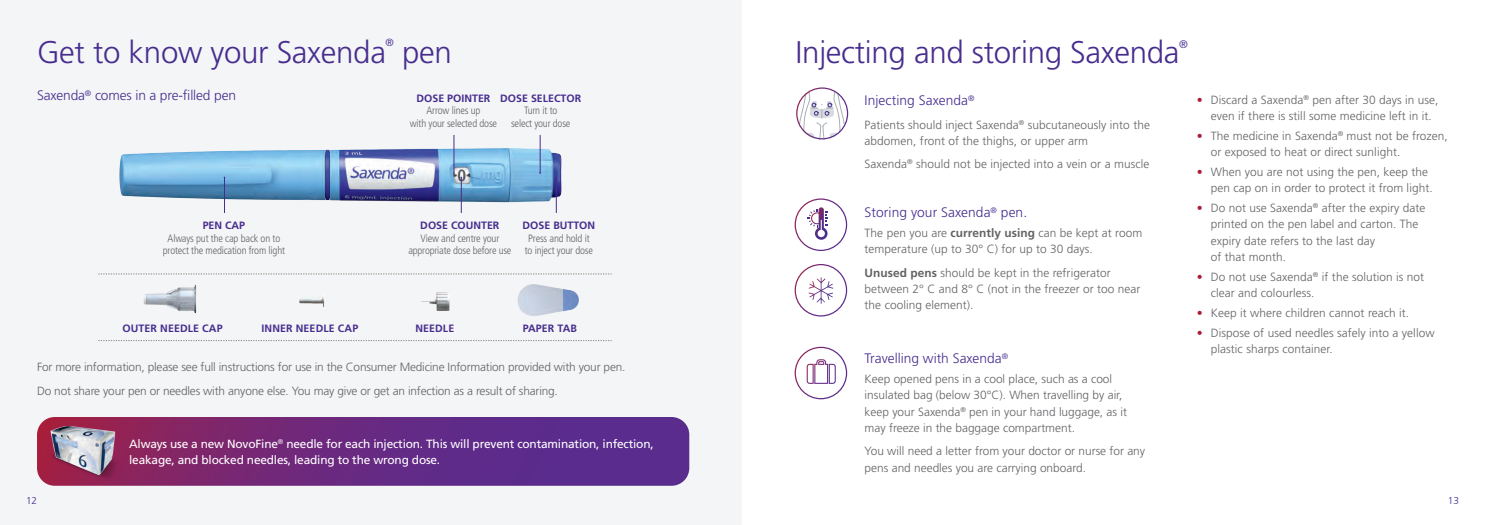
<style>
.page{position:relative;width:1487px;height:525px;background:#fff}
.page>*{position:absolute;margin:0;border:0;box-sizing:border-box;transform-origin:0 0}
.t1{font:300 31.25px "Frutiger LT Std";letter-spacing:-.01em;color:#472d8e}
.t2{font:300 13.75px "Frutiger LT Std";color:#472d8e}
.t3{font:300 11.88px/16.2px "Frutiger LT Std";letter-spacing:.005em;color:#636366}
.t4{font:300 11.88px/23.4px "Frutiger LT Std";letter-spacing:-.015em;color:#636366}
.t5{font:11.88px/16.2px "Frutiger LT Std";letter-spacing:-.015em;color:#fff}
.t6{font:300 10.88px "Frutiger LT Std";color:#472d8e}
.t7{font:300 condensed 10.62px/12.5px "Frutiger LT Std";letter-spacing:-.015em;color:#636366;text-align:center}
.t8{font:700 10.62px "Frutiger LT Std";color:#472d8e}
.t9{font:300 10.38px "Frutiger LT Std";color:#472d8e}
.t10{font:300 10px "Frutiger LT Std";color:#472d8e}
.s1{font-weight:700}
.s2{color:#ab1d36}
</style>
<div class="page">
<div style="left:0;top:0;width:742px;height:525px;background:#f4f5f6"></div>
<svg style="left:37px;top:417px;width:652px;height:69px;background:#6b2b7f"></svg>
<img style="left:119px;top:135px;width:443px;height:78px">
<hr style="left:454px;top:135px;width:1px;height:38px;background:#472d8e">
<hr style="left:540px;top:135px;width:1px;height:38px;background:#472d8e">
<hr style="left:556px;top:177px;width:1px;height:36px;background:#472d8e">
<hr style="left:461px;top:177px;width:1px;height:36px;background:#472d8e">
<svg style="left:453px;top:172px;width:9px;height:6px"></svg>
<hr style="left:224px;top:177px;width:1px;height:36px;background:#472d8e">
<svg style="left:98px;top:274px;width:513px;height:1px"></svg>
<svg style="left:98px;top:340px;width:513px;height:1px"></svg>
<img style="left:143px;top:284px;width:54px;height:30px">
<img style="left:421px;top:292px;width:29px;height:19px">
<img style="left:517px;top:284px;width:62px;height:32px">
<img style="left:299px;top:297px;width:25px;height:10px">
<svg style="left:796px;top:89px;width:52px;height:51px"></svg>
<div style="left:796px;top:87px;width:52px;height:52px;border:1px solid #fff;border-radius:50%"></div>
<img style="left:43px;top:423px;width:90px;height:59px">
<div style="left:794px;top:198px;width:53px;height:53px;border:1px solid #fff;border-radius:50%"></div>
<svg style="left:807px;top:207px;width:20px;height:33px"></svg>
<div style="left:794px;top:264px;width:53px;height:52px;border:1px solid #fff;border-radius:50%"></div>
<svg style="left:808px;top:277px;width:25px;height:27px"></svg>
<div style="left:794px;top:347px;width:53px;height:52px;border:1px solid #fff;border-radius:50%"></div>
<svg style="left:806px;top:359px;width:29px;height:25px"></svg>
<h1 class="t1" style="left:37px;top:34px;width:350px">Get to know your Saxenda</h1>
<p class="t9" style="left:385px;top:36px;width:10px">®</p>
<h1 class="t1" style="left:402px;top:34px;width:51px">pen</h1>
<h1 class="t1" style="left:795px;top:34px;width:385px">Injecting and storing Saxenda</h1>
<p class="t6" style="left:1179px;top:38px;width:10px">®</p>
<p class="t2" style="left:37px;top:88px;width:200px">Saxenda<sup>®</sup> comes in a pre-filled pen</p>
<p class="t2" style="left:864px;top:93px;width:111px">Injecting Saxenda<sup>®</sup></p>
<p class="t3" style="left:864px;top:117px;width:287px">Patients should inject Saxenda<sup>®</sup> subcutaneously into the abdomen, front of the thighs, or upper arm</p>
<p class="t3" style="left:864px;top:156px;width:286px">Saxenda<sup>®</sup> should not be injected into a vein or a muscle</p>
<p class="t8" style="left:500px;top:92px;width:82px">DOSE SELECTOR</p>
<p class="t7" style="left:511px;top:104px;width:61px">Turn it to<br>select your dose</p>
<p class="t8" style="left:416px;top:92px;width:75px">DOSE POINTER</p>
<p class="t7" style="left:410px;top:104px;width:89px">Arrow lines up<br>with your selected dose</p>
<p class="t8" style="left:203px;top:219px;width:44px">PEN CAP</p>
<p class="t7" style="left:163px;top:232px;width:124px">Always put the cap back on to protect the medication from light</p>
<p class="t8" style="left:420px;top:219px;width:81px">DOSE COUNTER</p>
<p class="t7" style="left:408px;top:232px;width:105px">View and centre your appropriate dose before use</p>
<p class="t8" style="left:522px;top:219px;width:74px">DOSE BUTTON</p>
<p class="t7" style="left:525px;top:232px;width:70px">Press and hold it to inject your dose</p>
<p class="t8" style="left:122px;top:321px;width:102px">OUTER NEEDLE CAP</p>
<p class="t8" style="left:261px;top:321px;width:98px">INNER NEEDLE CAP</p>
<p class="t8" style="left:415px;top:322px;width:40px">NEEDLE</p>
<p class="t8" style="left:523px;top:322px;width:56px">PAPER TAB</p>
<p class="t4" style="left:37px;top:356px;width:590px">For more information, please see full instructions for use in the Consumer Medicine Information provided with your pen.<br>Do not share your pen or needles with anyone else. You may give or get an infection as a result of sharing.</p>
<p class="t5" style="left:129px;top:435px;width:526px">Always use a new NovoFine<sup>®</sup> needle for each injection. This will prevent contamination, infection, leakage, and blocked needles, leading to the wrong dose.</p>
<p class="t2" style="left:864px;top:204px;width:164px">Storing your Saxenda<sup>®</sup> pen.</p>
<p class="t3" style="left:864px;top:225px;width:279px">The pen you are <span class="s1">currently using</span> can be kept at room temperature (up to 30° C) for up to 30 days.</p>
<p class="t3" style="left:864px;top:264px;width:277px"><span class="s1">Unused pens</span> should be kept in the refrigerator between 2° C and 8° C (not in the freezer or too near the cooling element).</p>
<p class="t2" style="left:864px;top:351px;width:145px">Travelling with Saxenda<sup>®</sup></p>
<p class="t3" style="left:864px;top:371px;width:264px">Keep opened pens in a cool place, such as a cool insulated bag (below 30°C). When travelling by air, keep your Saxenda<sup>®</sup> pen in your hand luggage, as it may freeze in the baggage compartment.</p>
<p class="t3" style="left:864px;top:443px;width:282px">You will need a letter from your doctor or nurse for any pens and needles you are carrying onboard.</p>
<p class="t3" style="left:1210px;top:92px;width:229px;text-indent:-14px"><span class="s2">•</span> Discard a Saxenda<sup>®</sup> pen after 30 days in use, even if there is still some medicine left in it.</p>
<p class="t3" style="left:1210px;top:128px;width:238px;text-indent:-14px"><span class="s2">•</span> The medicine in Saxenda<sup>®</sup> must not be frozen, or exposed to heat or direct sunlight.</p>
<p class="t3" style="left:1210px;top:164px;width:223px;text-indent:-14px"><span class="s2">•</span> When you are not using the pen, keep the pen cap on in order to protect it from light.</p>
<p class="t3" style="left:1210px;top:200px;width:216px;text-indent:-14px"><span class="s2">•</span> Do not use Saxenda<sup>®</sup> after the expiry date printed on the pen label and carton. The expiry date refers to the last day<br>of that month.</p>
<p class="t3" style="left:1210px;top:268px;width:215px;text-indent:-14px"><span class="s2">•</span> Do not use Saxenda<sup>®</sup> if the solution is not clear and colourless.</p>
<p class="t3" style="left:1196px;top:304px;width:214px"><span class="s2">•</span> Keep it where children cannot reach it.</p>
<p class="t3" style="left:1210px;top:324px;width:225px;text-indent:-14px"><span class="s2">•</span> Dispose of used needles safely into a yellow plastic sharps container.</p>
<p class="t10" style="left:26px;top:495px;width:12px">12</p>
<p class="t10" style="left:1447px;top:495px;width:12px">13</p>
</div>
